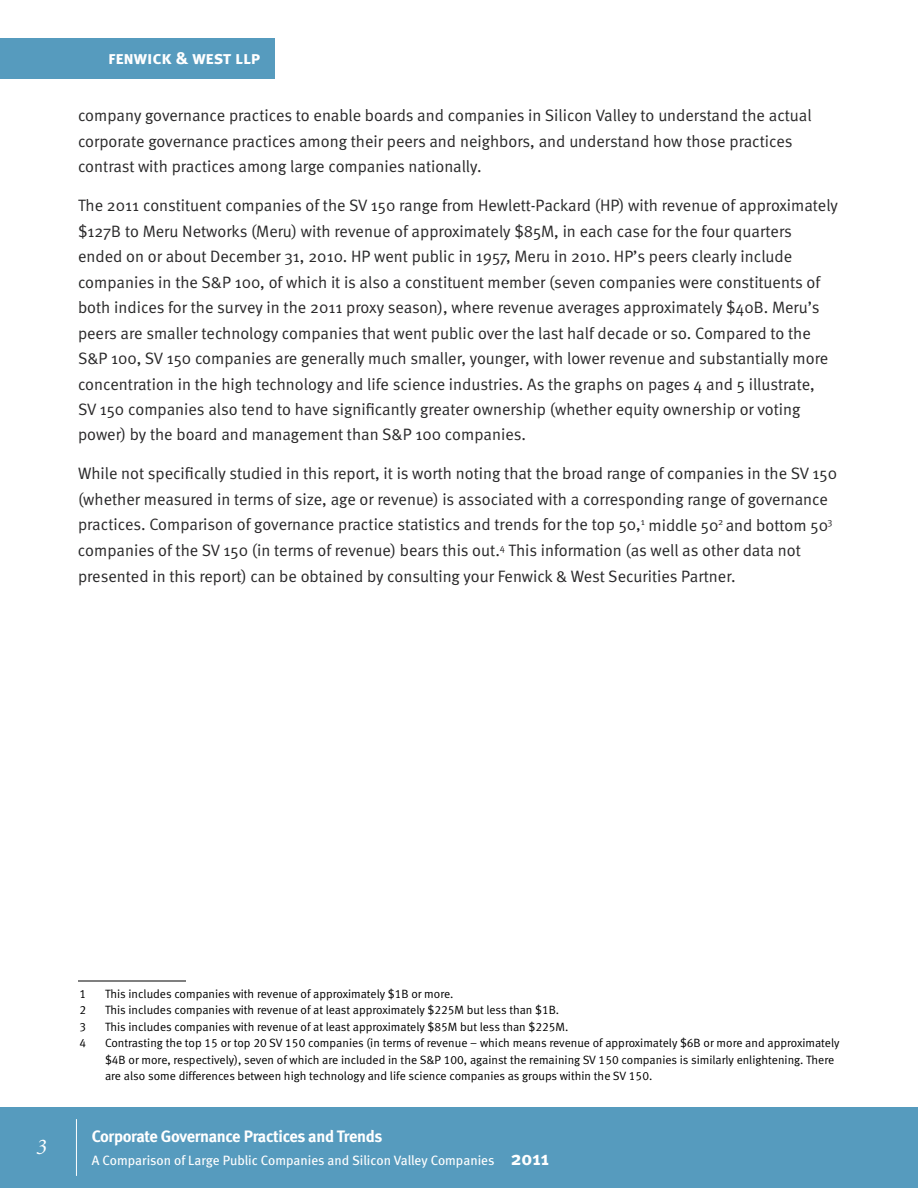
<style>
.page{position:relative;width:918px;height:1188px;background:#fff}
.page>*{position:absolute;margin:0;border:0;box-sizing:border-box;transform-origin:0 0}
.t1{font:italic 22.5px "Minion";color:#fff}
.t2{font:18px "Meta Bold Caps";letter-spacing:-.005em;color:#fff}
.t3{font:16.5px/25.5px "Meta Normal";color:#292829}
.t4{font:700 16.5px "Meta";letter-spacing:-.02em;color:#fff}
.t5{font:13.5px "Meta";color:#fff}
.t6{font:12px/16.5px "Meta Normal LF";color:#000}
.s1{font-weight:700;font-size:19.5px}
</style>
<div class="page">
<div style="left:0;top:1107px;width:918px;height:81px;background:#569bbe"></div>
<hr style="left:76px;top:1119px;width:1px;height:57px;background:#fff">
<div style="left:0;top:38px;width:274px;height:40px;background:#569bbe"></div>
<hr style="left:78px;top:981px;width:108px;height:1px;background:#000">
<p class="t2" style="left:108px;top:47px;width:154px">fenwick &amp; west llp</p>
<p class="t3" style="left:78px;top:102px;width:735px">company governance practices to enable boards and companies in Silicon Valley to understand the actual corporate governance practices among their peers and neighbors, and understand how those practices contrast with practices among large companies nationally.</p>
<p class="t3" style="left:78px;top:192px;width:762px">The 2011 constituent companies of the SV 150 range from Hewlett‑Packard (HP) with revenue of approximately $127B to Meru Networks (Meru) with revenue of approximately $85M, in each case for the four quarters ended on or about December 31, 2010. HP went public in 1957, Meru in 2010. HP’s peers clearly include companies in the S&amp;P 100, of which it is also a constituent member (seven companies were constituents of both indices for the survey in the 2011 proxy season), where revenue averages approximately $40B. Meru’s peers are smaller technology companies that went public over the last half decade or so. Compared to the S&amp;P 100, SV 150 companies are generally much smaller, younger, with lower revenue and substantially more concentration in the high technology and life science industries. As the graphs on pages 4 and 5 illustrate,<br>SV 150 companies also tend to have significantly greater ownership (whether equity ownership or voting power) by the board and management than S&amp;P 100 companies.</p>
<p class="t3" style="left:78px;top:461px;width:761px">While not specifically studied in this report, it is worth noting that the broad range of companies in the SV 150 (whether measured in terms of size, age or revenue) is associated with a corresponding range of governance practices. Comparison of governance practice statistics and trends for the top 50,<sup>1</sup> middle 50<sup>2</sup> and bottom 50<sup>3 </sup>companies of the SV 150 (in terms of revenue) bears this out.<sup>4</sup> This information (as well as other data not presented in this report) can be obtained by consulting your Fenwick &amp; West Securities Partner.</p>
<h1 class="t1" style="left:36px;top:1136px;width:12px">3</h1>
<p class="t6" style="left:80px;top:985px;width:8px">1</p>
<p class="t6" style="left:105px;top:985px;width:350px">This includes companies with revenue of approximately $1B or more.</p>
<p class="t6" style="left:80px;top:1001px;width:8px">2</p>
<p class="t6" style="left:105px;top:1001px;width:456px">This includes companies with revenue of at least approximately $225M but less than $1B.</p>
<p class="t6" style="left:80px;top:1018px;width:8px">3</p>
<p class="t6" style="left:105px;top:1018px;width:465px">This includes companies with revenue of at least approximately $85M but less than $225M.</p>
<p class="t6" style="left:80px;top:1034px;width:8px">4</p>
<p class="t6" style="left:105px;top:1034px;width:736px">Contrasting the top 15 or top 20 SV 150 companies (in terms of revenue – which means revenue of approximately $6B or more and approximately $4B or more, respectively), seven of which are included in the S&amp;P 100, against the remaining SV 150 companies is similarly enlightening. There are also some differences between high technology and life science companies as groups within the SV 150.</p>
<p class="t4" style="left:92px;top:1126px;width:292px">Corporate Governance Practices and Trends</p>
<p class="t5" style="left:92px;top:1152px;width:459px">A Comparison of Large Public Companies and Silicon Valley Companies <span class="s1">2011</span></p>
</div>
